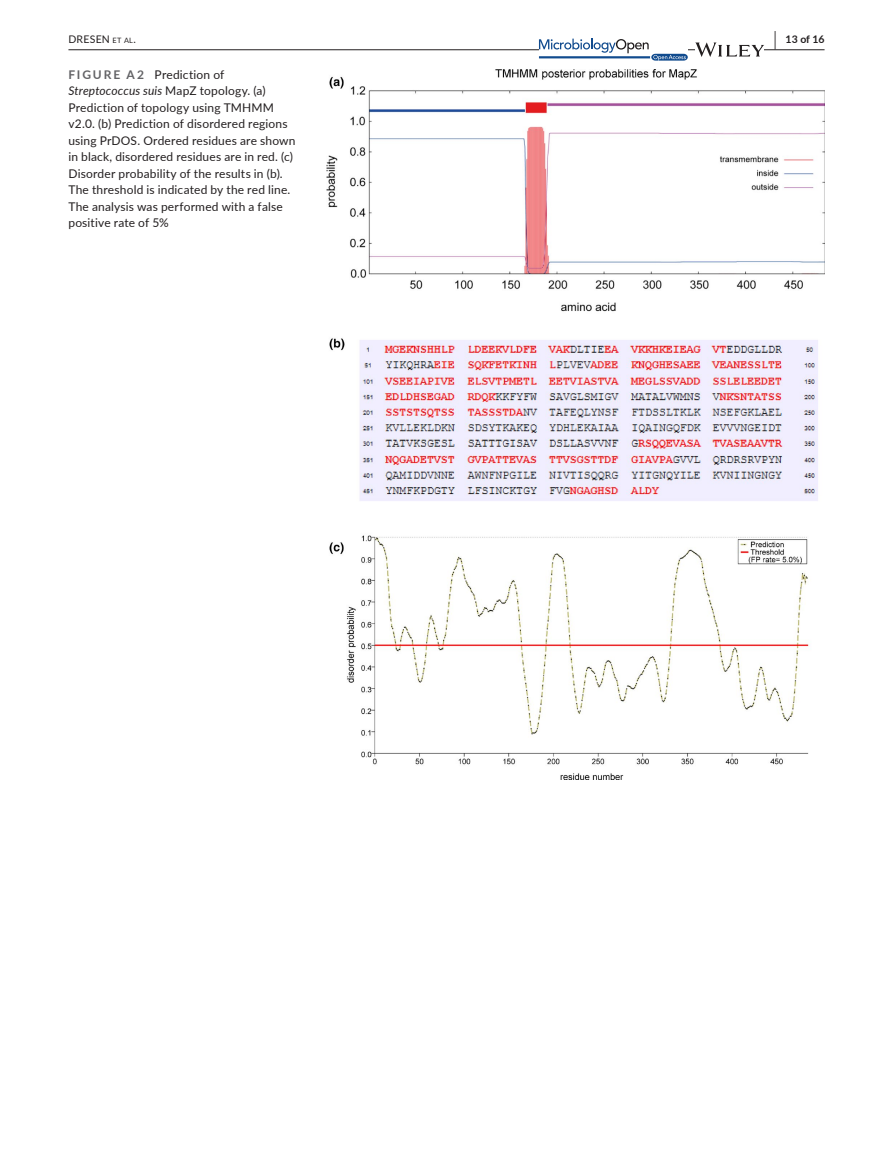
<style>
.page{position:relative;width:893px;height:1174px;background:#fff}
.page>*{position:absolute;margin:0;border:0;box-sizing:border-box;transform-origin:0 0}
.t1{font:12px/16.5px "Lato";letter-spacing:.015em;color:#231f20}
.t2{font:10.5px "Lato";letter-spacing:.02em;color:#231f20}
.t3{font:700 10.5px "Lato";color:#231f20}
.s1{font-size:7.35px}
.s2{font-size:19.5px}
.s3{font-weight:700;color:#636366}
.s4{font-style:italic}
</style>
<div class="page">
<hr style="left:68px;top:49px;width:756px;height:1px;background:#231f20">
<svg style="left:539px;top:39px;width:149px;height:22px"></svg>
<svg style="left:695px;top:42px;width:69px;height:15px"></svg>
<img style="left:327px;top:69px;width:497px;height:711px">
<p class="t2" style="left:68px;top:31px;width:69px">DRESEN <span class="s1">et al</span>.</p>
<p class="t3" style="left:774px;top:31px;width:52px"><span class="s2">|</span> 13 of 16</p>
<p class="t1" style="left:68px;top:66px;width:229px"><span class="s3">FIGURE A 2</span> Prediction of <span class="s4">Streptococcus suis</span> MapZ topology. (a)<br>Prediction of topology using TMHMM v2.0. (b) Prediction of disordered regions using PrDOS. Ordered residues are shown in black, disordered residues are in red. (c)<br>Disorder probability of the results in (b).<br>The threshold is indicated by the red line.<br>The analysis was performed with a false positive rate of 5%</p>
</div>
